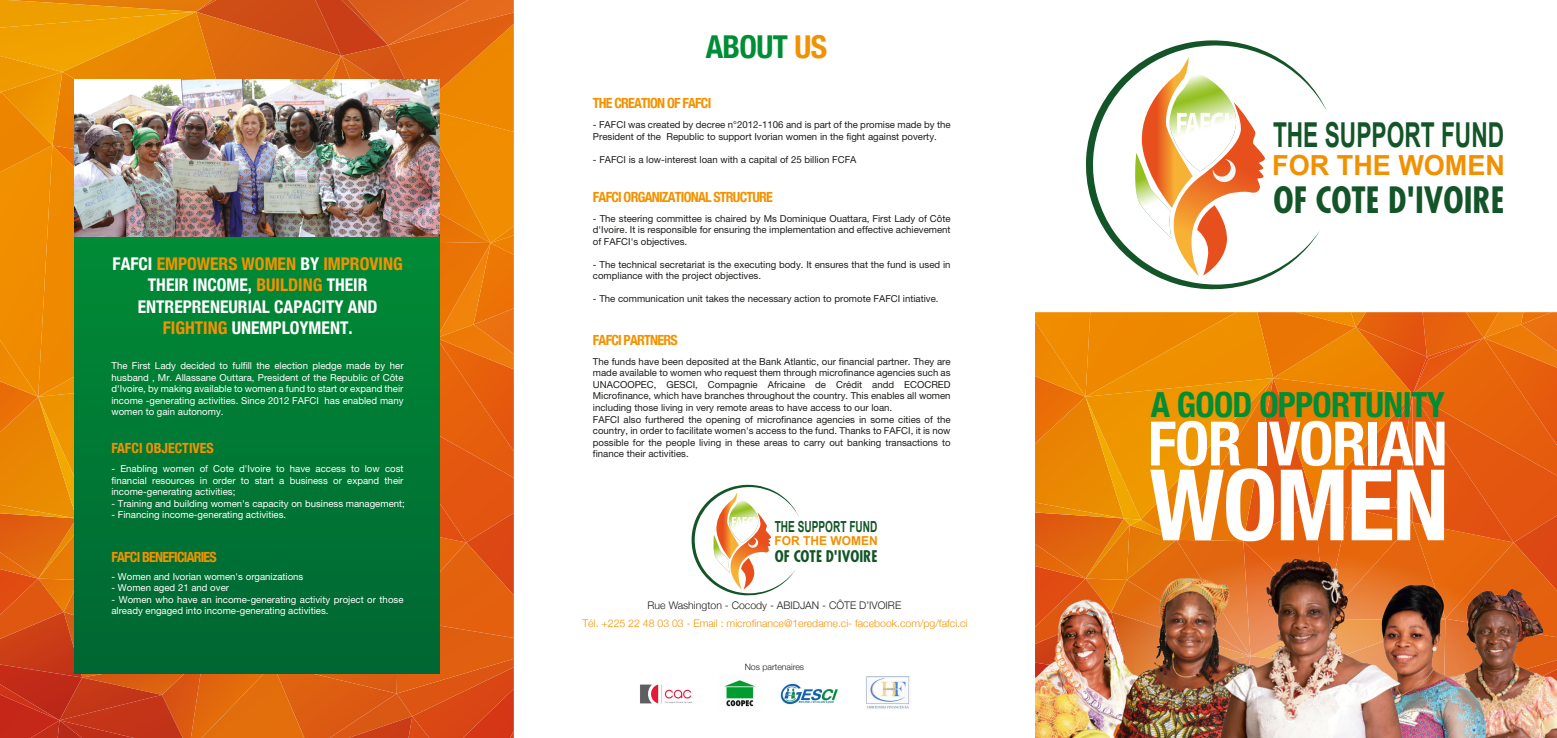
<style>
.page{position:relative;width:1557px;height:738px;background:#fff}
.page>*{position:absolute;margin:0;border:0;box-sizing:border-box;transform-origin:0 0}
.t1{font:700 condensed 98.79px "Helvetica Neue";letter-spacing:-.02em;color:#fff}
.t2{font:700 condensed 61.25px "Helvetica Neue";letter-spacing:-.02em;color:#fff}
.t3{font:700 condensed 35.26px "Futura";color:#135528}
.t4{font:700 condensed 34.65px "Helvetica Neue";letter-spacing:-.02em;color:#008d36}
.t5{font:700 34.3px "Arial";color:#135528;scale:.66 1}
.t6{font:700 condensed 31.5px "Helvetica Neue";letter-spacing:-.02em;color:#008d36}
.t7{font:700 27.65px "Arial";color:#f19001}
.t8{font:700 condensed 17.5px/21px "Helvetica Neue";color:#fff;text-align:center}
.t9{font:700 condensed 15.66px "Futura";color:#135528}
.t10{font:700 15.22px "Arial";color:#135528;scale:.66 1}
.t11{font:700 condensed 14px "Helvetica Neue";letter-spacing:-.055em;color:#f39200}
.t12{font:700 condensed 14px "Helvetica Neue";color:#f39200}
.t13{font:700 12.34px "Arial";color:#f19001}
.t14{font:300 10.5px "Helvetica Neue";color:#f39200}
.t15{font:300 10.5px "Helvetica Neue";color:#1d1d1b}
.t16{font:9.62px/11.5px "Helvetica Neue";color:#1d1d1b}
.t17{font:9.62px/11.5px "Helvetica Neue";color:#fff;text-align:justify}
.t18{font:300 8.75px "Helvetica Neue";color:#1d1d1b}
.s1{color:#f39200}
</style>
<div class="page">
<img style="left:780px;top:682px;width:58px;height:23px">
<img style="left:640px;top:684px;width:52px;height:20px">
<img style="left:724px;top:680px;width:31px;height:27px">
<img style="left:866px;top:676px;width:44px;height:33px">
<img style="left:0;top:0;width:514px;height:738px">
<img style="left:1035px;top:312px;width:522px;height:426px">
<svg style="left:691px;top:484px;width:107px;height:112px"></svg>
<svg style="left:1085px;top:40px;width:242px;height:250px"></svg>
<svg style="left:1131px;top:57px;width:134px;height:220px"></svg>
<hr style="left:1225px;top:113px;width:3px;height:20px;background:#fff">
<h3 class="t8" style="left:113px;top:252px;width:292px">FAFCI <span class="s1">EMPOWERS WOMEN</span> BY <span class="s1">IMPROVING<br></span>THEIR INCOME, <span class="s1">BUILDING</span> THEIR<br>ENTREPRENEURIAL CAPACITY AND<br><span class="s1">FIGHTING</span> UNEMPLOYMENT.</h3>
<p class="t17" style="left:111px;top:360px;width:293px">The First Lady decided to fulfill the election pledge made by her husband , Mr. Allassane Outtara, President of the Republic of Côte d'Ivoire, by making available to women a fund to start or expand their income -generating activities. Since 2012 FAFCI has enabled many women to gain autonomy.</p>
<h3 class="t12" style="left:111px;top:437px;width:104px">FAFCI OBJECTIVES</h3>
<p class="t17" style="left:111px;top:463px;width:293px">- Enabling women of Cote d'Ivoire to have access to low cost financial resources in order to start a business or expand their income-generating activities;</p>
<p class="t17" style="left:111px;top:497px;width:295px">- Training and building women's capacity on business management;</p>
<p class="t17" style="left:111px;top:509px;width:176px">- Financing income-generating activities.</p>
<h3 class="t11" style="left:111px;top:545px;width:107px">FAFCI BENEFICIARIES</h3>
<p class="t17" style="left:111px;top:570px;width:193px">- Women and Ivorian women's organizations</p>
<p class="t17" style="left:111px;top:582px;width:119px">- Women aged 21 and over</p>
<p class="t17" style="left:111px;top:593px;width:293px">- Women who have an income-generating activity project or those already engaged into income-generating activities.</p>
<h3 class="t6" style="left:705px;top:20px;width:123px">ABOUT <span class="s1">US</span></h3>
<h3 class="t11" style="left:593px;top:91px;width:120px">THE CREATION OF FAFCI</h3>
<p class="t16" style="left:593px;top:119px;width:359px">- FAFCI was created by decree n°2012-1106 and is part of the promise made by the<br>President of the Republic to support Ivorian women in the fight against poverty.</p>
<p class="t16" style="left:593px;top:153px;width:265px">- FAFCI is a low-interest loan with a capital of 25 billion FCFA</p>
<h3 class="t11" style="left:593px;top:185px;width:181px">FAFCI ORGANIZATIONAL STRUCTURE</h3>
<p class="t16" style="left:593px;top:212px;width:359px;text-align:justify">- The steering committee is chaired by Ms Dominique Ouattara, First Lady of Côte d'Ivoire. It is responsible for ensuring the implementation and effective achievement of FAFCI's objectives.</p>
<p class="t16" style="left:593px;top:258px;width:359px">- The technical secretariat is the executing body. It ensures that the fund is used in compliance with the project objectives.</p>
<p class="t16" style="left:593px;top:293px;width:347px">- The communication unit takes the necessary action to promote FAFCI intiative.</p>
<h3 class="t11" style="left:593px;top:328px;width:86px">FAFCI PARTNERS</h3>
<p class="t16" style="left:593px;top:355px;width:359px">The funds have been deposited at the Bank Atlantic, our financial partner. They are made available to women who request them through microfinance agencies such as UNACOOPEC, GESCI, Compagnie Africaine de Crédit andd ECOCRED Microfinance, which have branches throughout the country. This enables all women including those living in very remote areas to have access to our loan.<br>FAFCI also furthered the opening of microfinance agencies in some cities of the country, in order to facilitate women's access to the fund. Thanks to FAFCI, it is now possible for the people living in these areas to carry out banking transactions to finance their activities.</p>
<h3 class="t10" style="left:774px;top:517px;width:157px">THE SUPPORT FUND</h3>
<p class="t13" style="left:774px;top:532px;width:105px">FOR THE WOMEN</p>
<h3 class="t9" style="left:774px;top:545px;width:104px">OF COTE D'IVOIRE</h3>
<p class="t15" style="left:647px;top:596px;width:255px">Rue Washington - Cocody - ABIDJAN - CÔTE D’IVOIRE</p>
<p class="t14" style="left:582px;top:615px;width:386px">Tél. +225 22 48 03 03 - Email : microfinance@1eredame.ci- facebook.com/pg/fafci.ci</p>
<p class="t18" style="left:744px;top:659px;width:61px">Nos partenaires</p>
<h3 class="t5" style="left:1272px;top:112px;width:352px">THE SUPPORT FUND</h3>
<h3 class="t7" style="left:1271px;top:147px;width:234px">FOR THE WOMEN</h3>
<h3 class="t3" style="left:1273px;top:177px;width:232px">OF COTE D'IVOIRE</h3>
<h3 class="t4" style="left:1150px;top:376px;width:296px">A GOOD OPPORTUNITY</h3>
<h2 class="t2" style="left:1147px;top:392px;width:301px">FOR IVORIAN</h2>
<h1 class="t1" style="left:1149px;top:423px;width:301px">WOMEN</h1>
</div>
